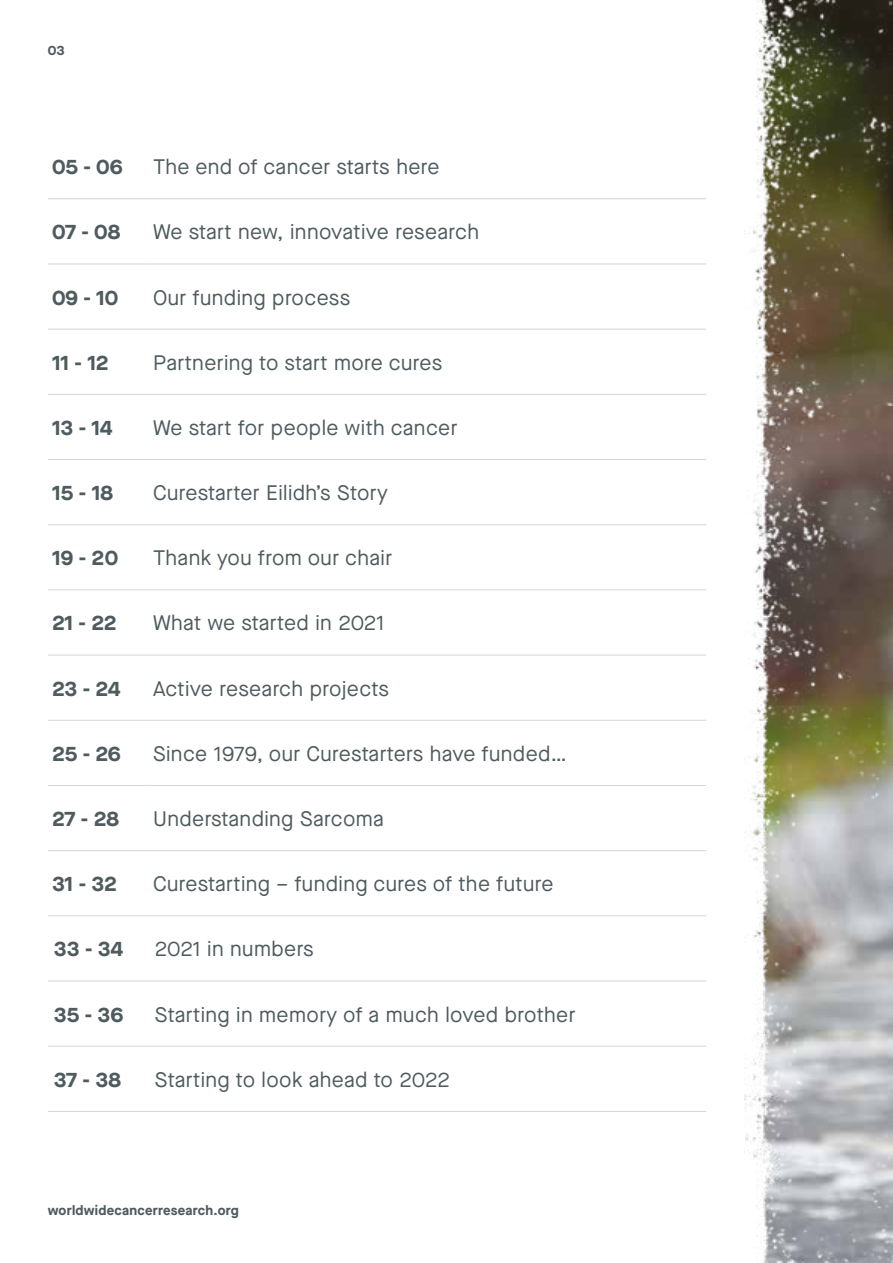
<style>
.page{position:relative;width:893px;height:1263px;background:#fff}
.page>*{position:absolute;margin:0;border:0;box-sizing:border-box;transform-origin:0 0}
.t1{font:21px "Maison Neue";letter-spacing:.02em;color:#4f5b5e}
.t2{font:700 21px "Maison Neue";letter-spacing:-.01em;color:#4f5b5e}
.t3{font:700 13.5px "Maison Neue";letter-spacing:.02em;color:#4f5b5e}
</style>
<div class="page">
<hr style="left:48px;top:198px;width:101px;height:1px;background:#d8d4d3">
<hr style="left:149px;top:198px;width:557px;height:1px;background:#d8d4d3">
<hr style="left:48px;top:264px;width:101px;height:1px;background:#d8d4d3">
<hr style="left:149px;top:264px;width:557px;height:1px;background:#d8d4d3">
<hr style="left:48px;top:329px;width:101px;height:1px;background:#d8d4d3">
<hr style="left:149px;top:329px;width:557px;height:1px;background:#d8d4d3">
<hr style="left:48px;top:394px;width:101px;height:1px;background:#d8d4d3">
<hr style="left:149px;top:394px;width:557px;height:1px;background:#d8d4d3">
<hr style="left:48px;top:459px;width:101px;height:1px;background:#d8d4d3">
<hr style="left:149px;top:459px;width:557px;height:1px;background:#d8d4d3">
<hr style="left:48px;top:524px;width:101px;height:1px;background:#d8d4d3">
<hr style="left:149px;top:524px;width:557px;height:1px;background:#d8d4d3">
<hr style="left:48px;top:589px;width:101px;height:1px;background:#d8d4d3">
<hr style="left:149px;top:589px;width:557px;height:1px;background:#d8d4d3">
<hr style="left:48px;top:655px;width:101px;height:1px;background:#d8d4d3">
<hr style="left:149px;top:655px;width:557px;height:1px;background:#d8d4d3">
<hr style="left:48px;top:720px;width:101px;height:1px;background:#d8d4d3">
<hr style="left:149px;top:720px;width:557px;height:1px;background:#d8d4d3">
<hr style="left:48px;top:785px;width:101px;height:1px;background:#d8d4d3">
<hr style="left:149px;top:785px;width:557px;height:1px;background:#d8d4d3">
<hr style="left:48px;top:850px;width:101px;height:1px;background:#d8d4d3">
<hr style="left:149px;top:850px;width:557px;height:1px;background:#d8d4d3">
<hr style="left:48px;top:915px;width:101px;height:1px;background:#d8d4d3">
<hr style="left:149px;top:915px;width:557px;height:1px;background:#d8d4d3">
<hr style="left:48px;top:981px;width:101px;height:1px;background:#d8d4d3">
<hr style="left:149px;top:981px;width:557px;height:1px;background:#d8d4d3">
<hr style="left:48px;top:1046px;width:101px;height:1px;background:#d8d4d3">
<hr style="left:149px;top:1046px;width:557px;height:1px;background:#d8d4d3">
<hr style="left:48px;top:1111px;width:101px;height:1px;background:#d8d4d3">
<hr style="left:149px;top:1111px;width:557px;height:1px;background:#d8d4d3">
<img style="left:744px;top:0;width:149px;height:1263px">
<p class="t3" style="left:48px;top:41px;width:19px">03</p>
<p class="t2" style="left:52px;top:152px;width:72px">05 - 06</p>
<p class="t1" style="left:153px;top:153px;width:288px">The end of cancer starts here</p>
<p class="t2" style="left:52px;top:217px;width:70px">07 - 08</p>
<p class="t1" style="left:153px;top:218px;width:328px">We start new, innovative research</p>
<p class="t2" style="left:52px;top:282px;width:68px">09 - 10</p>
<p class="t1" style="left:153px;top:283px;width:199px">Our funding process</p>
<p class="t2" style="left:52px;top:347px;width:58px">11 - 12</p>
<p class="t1" style="left:153px;top:348px;width:291px">Partnering to start more cures</p>
<p class="t2" style="left:52px;top:413px;width:62px">13 - 14</p>
<p class="t1" style="left:153px;top:414px;width:306px">We start for people with cancer</p>
<p class="t2" style="left:52px;top:478px;width:62px">15 - 18</p>
<p class="t1" style="left:153px;top:479px;width:236px">Curestarter Eilidh’s Story</p>
<p class="t2" style="left:52px;top:543px;width:68px">19 - 20</p>
<p class="t1" style="left:153px;top:544px;width:241px">Thank you from our chair</p>
<p class="t2" style="left:52px;top:608px;width:66px">21 - 22</p>
<p class="t1" style="left:153px;top:609px;width:233px">What we started in 2021</p>
<p class="t2" style="left:52px;top:673px;width:70px">23 - 24</p>
<p class="t1" style="left:153px;top:674px;width:237px">Active research projects</p>
<p class="t2" style="left:52px;top:738px;width:70px">25 - 26</p>
<p class="t1" style="left:153px;top:739px;width:415px">Since 1979, our Curestarters have funded…</p>
<p class="t2" style="left:52px;top:804px;width:68px">27 - 28</p>
<p class="t1" style="left:153px;top:805px;width:232px">Understanding Sarcoma</p>
<p class="t2" style="left:52px;top:869px;width:66px">31 - 32</p>
<p class="t1" style="left:153px;top:870px;width:402px">Curestarting – funding cures of the future</p>
<p class="t2" style="left:54px;top:934px;width:71px">33 - 34</p>
<p class="t1" style="left:155px;top:935px;width:160px">2021 in numbers</p>
<p class="t2" style="left:54px;top:999px;width:71px">35 - 36</p>
<p class="t1" style="left:155px;top:1000px;width:422px">Starting in memory of a much loved brother</p>
<p class="t2" style="left:54px;top:1064px;width:69px">37 - 38</p>
<p class="t1" style="left:155px;top:1065px;width:297px">Starting to look ahead to 2022</p>
<p class="t3" style="left:48px;top:1201px;width:192px">worldwidecancerresearch.org</p>
</div>
